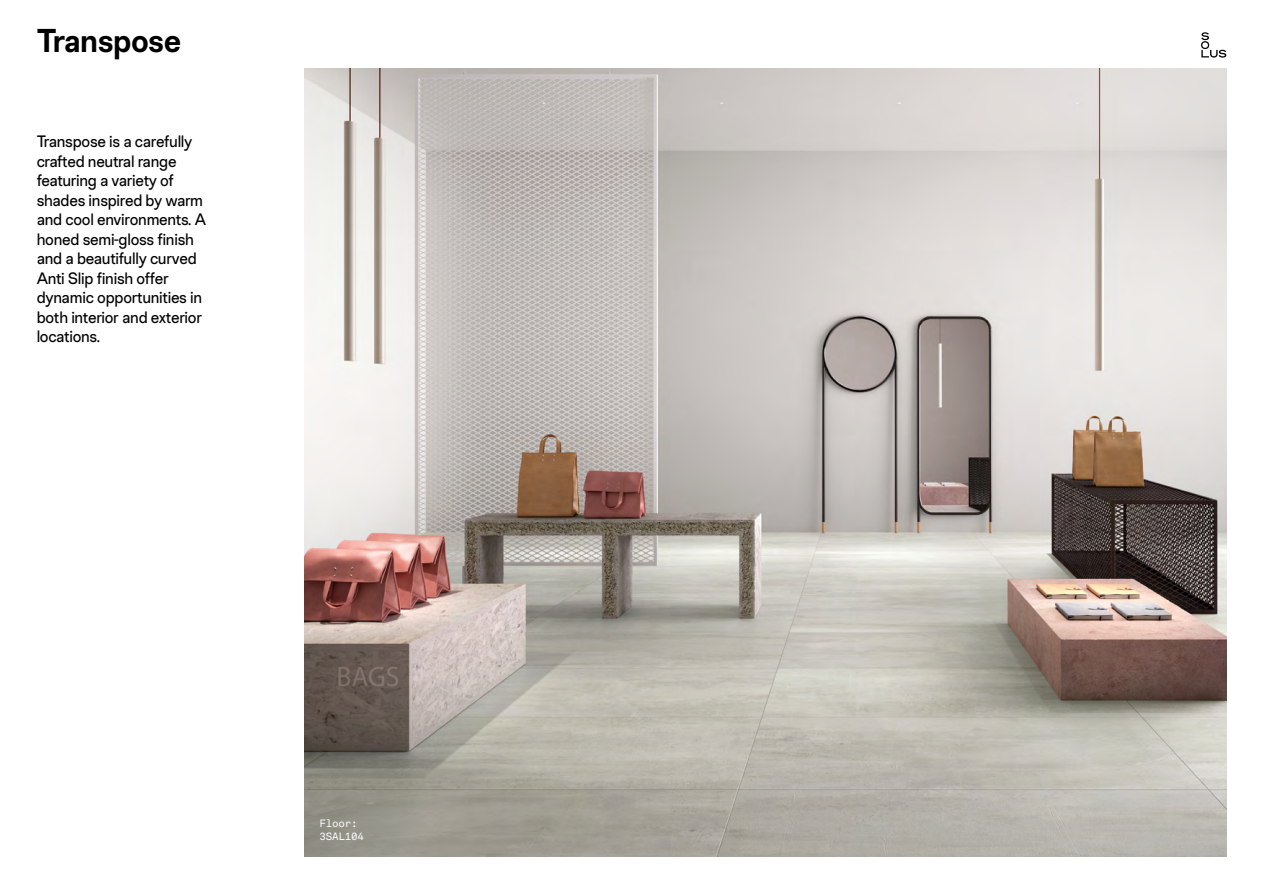
<style>
.page{position:relative;width:1263px;height:893px;background:#fff}
.page>*{position:absolute;margin:0;border:0;box-sizing:border-box;transform-origin:0 0}
.t1{font:600 33px "Chromatic Pro Grotesque";letter-spacing:-.02em;color:#000}
.t2{font:16.5px/19.5px "Chromatic Pro Grotesque";letter-spacing:-.015em;color:#000}
.t3{font:10.5px/13.5px "Akkurat Mono LL";letter-spacing:-.015em;color:#fff}
</style>
<div class="page">
<img style="left:305px;top:69px;width:921px;height:787px">
<svg style="left:1201px;top:32px;width:25px;height:26px"></svg>
<h1 class="t1" style="left:37px;top:20px;width:146px">Transpose</h1>
<p class="t2" style="left:37px;top:131px;width:171px">Transpose is a carefully crafted neutral range featuring a variety of shades inspired by warm and cool environments. A honed semi-gloss finish and a beautifully curved<br>Anti Slip finish offer dynamic opportunities in both interior and exterior locations.</p>
<p class="t3" style="left:319px;top:816px;width:46px">Floor:<br>3SAL104</p>
</div>
